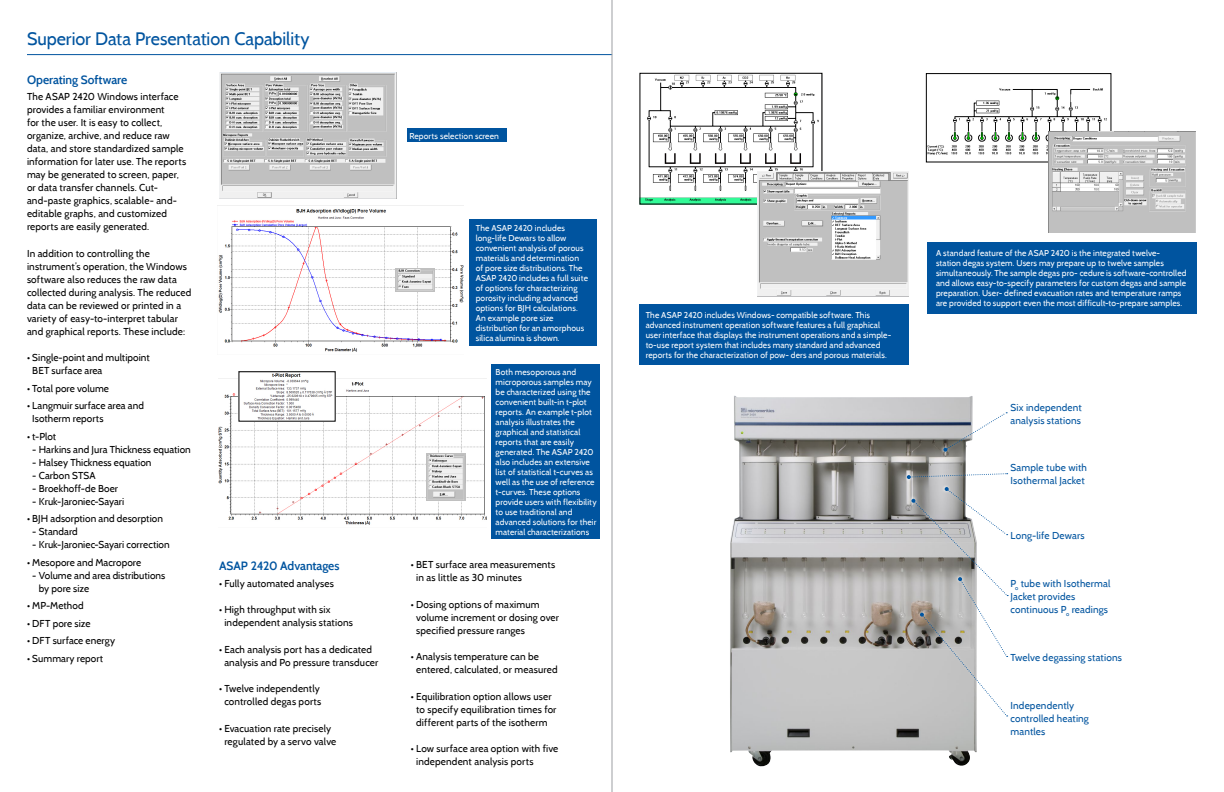
<style>
.page{position:relative;width:1224px;height:792px;background:#fff}
.page>*{position:absolute;margin:0;border:0;box-sizing:border-box;transform-origin:0 0}
.t1{font:18px "Cabin";letter-spacing:-.005em;color:#00549f}
.t2{font:600 12px "Cabin";letter-spacing:-.005em;color:#00549f}
.t3{font:10px/13px "Cabin";letter-spacing:.015em;color:#000}
.t4{font:10px/13px "Cabin";letter-spacing:.015em;color:#00549f}
.t5{font:8.5px/10px "Cabin";letter-spacing:.01em;color:#fff}
</style>
<div class="page">
<div style="left:639px;top:304px;width:270px;height:61px;background:#00549f"></div>
<div style="left:407px;top:129px;width:99px;height:13px;background:#00549f"></div>
<hr style="left:27px;top:54px;width:585px;height:1px;background:#00549f">
<hr style="left:612px;top:0;width:1px;height:792px;background:#9d9fa2">
<img style="left:218px;top:209px;width:246px;height:143px">
<img style="left:928px;top:88px;width:181px;height:72px">
<div style="left:926px;top:73px;width:185px;height:89px;border:1px solid #000"></div>
<img style="left:1049px;top:132px;width:147px;height:101px">
<img style="left:642px;top:75px;width:177px;height:127px">
<div style="left:640px;top:73px;width:182px;height:131px;border:1px solid #000"></div>
<img style="left:757px;top:171px;width:151px;height:126px">
<img style="left:219px;top:72px;width:178px;height:127px">
<img style="left:218px;top:379px;width:269px;height:146px">
<img style="left:241px;top:374px;width:92px;height:45px">
<img style="left:427px;top:454px;width:39px;height:46px">
<img style="left:396px;top:268px;width:38px;height:24px">
<div style="left:470px;top:220px;width:127px;height:126px;background:#00549f"></div>
<div style="left:491px;top:365px;width:109px;height:174px;background:#00549f"></div>
<div style="left:927px;top:242px;width:270px;height:72px;background:#00549f"></div>
<img style="left:730px;top:396px;width:247px;height:371px">
<svg style="left:940px;top:409px;width:68px;height:46px"></svg>
<svg style="left:943px;top:412px;width:64px;height:40px"></svg>
<svg style="left:903px;top:470px;width:106px;height:12px"></svg>
<svg style="left:907px;top:473px;width:101px;height:6px"></svg>
<svg style="left:941px;top:484px;width:36px;height:3px"></svg>
<svg style="left:908px;top:495px;width:101px;height:104px"></svg>
<svg style="left:917px;top:656px;width:92px;height:63px"></svg>
<svg style="left:911px;top:487px;width:97px;height:230px"></svg>
<h1 class="t1" style="left:27px;top:27px;width:284px">Superior Data Presentation Capability</h1>
<p class="t2" style="left:27px;top:72px;width:102px">Operating Software</p>
<p class="t3" style="left:27px;top:90px;width:161px">The ASAP 2420 Windows interface provides a familiar environment<br>for the user. It is easy to collect, organize, archive, and reduce raw data, and store standardized sample information for later use. The reports may be generated to screen, paper, or data transfer channels. Cut&shy;and-paste graphics, scalable- and&shy;editable graphs, and customized reports are easily generated.</p>
<p class="t3" style="left:27px;top:247px;width:166px">In addition to controlling the instrument’s operation, the Windows software also reduces the raw data collected during analysis. The reduced data can be reviewed or printed in a variety of easy-to-interpret tabular and graphical reports. These include:</p>
<p class="t3" style="left:32px;top:351px;width:119px;text-indent:-5px">• Single-point and multipoint<br>BET surface area</p>
<p class="t3" style="left:27px;top:382px;width:84px">• Total pore volume</p>
<p class="t3" style="left:32px;top:399px;width:113px;text-indent:-5px">• Langmuir surface area and<br>Isotherm reports</p>
<p class="t3" style="left:27px;top:430px;width:31px">• t-Plot</p>
<p class="t3" style="left:32px;top:443px;width:160px">- Harkins and Jura Thickness equation</p>
<p class="t3" style="left:32px;top:456px;width:121px">- Halsey Thickness equation</p>
<p class="t3" style="left:32px;top:469px;width:65px">- Carbon STSA</p>
<p class="t3" style="left:32px;top:482px;width:87px">- Broekhoff-de Boer</p>
<p class="t3" style="left:32px;top:495px;width:94px">- Kruk-Jaroniec-Sayari</p>
<p class="t3" style="left:27px;top:512px;width:138px">• BJH adsorption and desorption</p>
<p class="t3" style="left:32px;top:525px;width:47px">- Standard</p>
<p class="t3" style="left:32px;top:538px;width:139px">- Kruk-Jaroniec-Sayari correction</p>
<p class="t3" style="left:27px;top:556px;width:116px">• Mesopore and Macropore</p>
<p class="t3" style="left:39px;top:569px;width:128px;text-indent:-6px">- Volume and area distributions by pore size</p>
<p class="t3" style="left:27px;top:599px;width:58px">• MP-Method</p>
<p class="t3" style="left:27px;top:617px;width:65px">• DFT pore size</p>
<p class="t3" style="left:27px;top:634px;width:90px">• DFT surface energy</p>
<p class="t3" style="left:27px;top:652px;width:78px">• Summary report</p>
<p class="t2" style="left:219px;top:558px;width:122px">ASAP 2420 Advantages</p>
<p class="t3" style="left:219px;top:577px;width:116px">• Fully automated analyses</p>
<p class="t3" style="left:224px;top:603px;width:130px;text-indent:-5px">• High throughput with six independent analysis stations</p>
<p class="t3" style="left:224px;top:643px;width:156px;text-indent:-5px">• Each analysis port has a dedicated analysis and Po pressure transducer</p>
<p class="t3" style="left:219px;top:682px;width:104px;text-align:center">• Twelve independently controlled degas ports</p>
<p class="t3" style="left:219px;top:722px;width:119px;text-align:center">• Evacuation rate precisely regulated by a servo valve</p>
<p class="t5" style="left:409px;top:131px;width:91px">Reports selection screen</p>
<p class="t5" style="left:476px;top:223px;width:114px">The ASAP 2420 includes long-life Dewars to allow convenient analysis of porous materials and determination of pore size distributions. The<br>ASAP 2420 includes a full suite of options for characterizing porosity including advanced options for BJH calculations.<br>An example pore size distribution for an amorphous silica alumina is shown.</p>
<p class="t5" style="left:496px;top:367px;width:103px">Both mesoporous and microporous samples may be characterized using the convenient built-in t-plot reports. An example t-plot analysis illustrates the graphical and statistical reports that are easily generated. The ASAP 2420 also includes an extensive list of statistical t-curves as well as the use of reference t-curves. These options provide users with flexibility to use traditional and advanced solutions for their material characterizations</p>
<p class="t3" style="left:416px;top:558px;width:141px;text-indent:-5px">• BET surface area measurements in as little as 30 minutes</p>
<p class="t3" style="left:416px;top:597px;width:144px;text-indent:-5px">• Dosing options of maximum volume increment or dosing over specified pressure ranges</p>
<p class="t3" style="left:416px;top:650px;width:143px;text-indent:-5px">• Analysis temperature can be entered, calculated, or measured</p>
<p class="t3" style="left:411px;top:689px;width:147px;text-align:center">• Equilibration option allows user to specify equilibration times for different parts of the isotherm</p>
<p class="t3" style="left:416px;top:742px;width:144px;text-indent:-5px">• Low surface area option with five independent analysis ports</p>
<p class="t5" style="left:646px;top:310px;width:247px">The ASAP 2420 includes Windows- compatible software. This advanced instrument operation software features a full graphical user interface that displays the instrument operations and a simple&shy;to-use report system that includes many standard and advanced reports for the characterization of pow- ders and porous materials.</p>
<p class="t5" style="left:936px;top:248px;width:252px">A standard feature of the ASAP 2420 is the integrated twelve&shy;station degas system. Users may prepare up to twelve samples simultaneously. The sample degas pro- cedure is software-controlled and allows easy-to-specify parameters for custom degas and sample preparation. User- defined evacuation rates and temperature ramps are provided to support even the most difficult-to-prepare samples.</p>
<p class="t4" style="left:1011px;top:401px;width:73px">Six independent analysis stations</p>
<p class="t4" style="left:1011px;top:461px;width:78px">Sample tube with<br>Isothermal Jacket</p>
<p class="t4" style="left:1011px;top:529px;width:76px">Long-life Dewars</p>
<p class="t4" style="left:1011px;top:577px;width:102px">P<sub>o</sub> tube with Isothermal<br>Jacket provides continuous P<sub>o</sub> readings</p>
<p class="t4" style="left:1011px;top:651px;width:113px">Twelve degassing stations</p>
<p class="t4" style="left:1011px;top:699px;width:80px">Independently controlled heating mantles</p>
</div>
